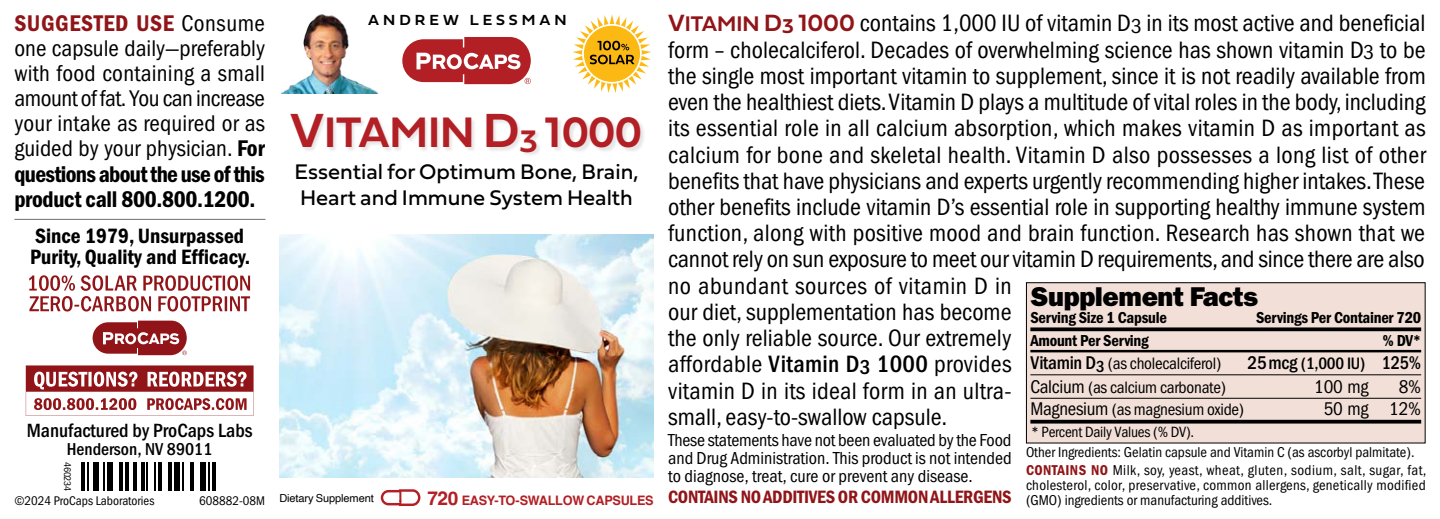
<style>
.page{position:relative;width:1440px;height:519px;background:#fff}
.page>*{position:absolute;margin:0;border:0;box-sizing:border-box;transform-origin:0 0}
.t1{font:700 44.4px "Fieldwork Hum Demi";color:#b21f24}
.t2{font:27.4px "ITC Franklin Gothic Std Hvy";letter-spacing:-.015em;color:#000}
.t3{font:condensed 24.4px/26.2px "ITC Franklin Gothic Std";color:#000}
.t4{font:condensed 23.6px/25.2px "ITC Franklin Gothic Std";color:#000;text-align:justify}
.t5{font:23.6px/25.2px "ITC Franklin Gothic Std Dm Cd";letter-spacing:-.03em;color:#000}
.t6{font:23.6px "ITC Franklin Gothic Std Dm Cd";letter-spacing:.025em;color:#911518}
.t7{font:22px/26px "Fieldwork Hum";color:#000}
.t8{font:21.4px/21px "ITC Franklin Gothic Std Dm Cd";color:#000}
.t9{font:500 condensed 19.8px "ITC Franklin Gothic Std";color:#000}
.t10{font:500 condensed 19px "ITC Franklin Gothic Std";letter-spacing:-.015em;color:#000}
.t11{font:condensed 19px "ITC Franklin Gothic Std";letter-spacing:-.015em;color:#000}
.t12{font:18.4px "ITC Franklin Gothic Std Dm Cd";letter-spacing:-.015em;color:#911518}
.t13{font:condensed 18px/18px "ITC Franklin Gothic Std";color:#000;text-align:justify}
.t14{font:500 condensed 17.8px "ITC Franklin Gothic Std";color:#000}
.t15{font:condensed 17px "ITC Franklin Gothic Std";letter-spacing:-.015em;color:#000}
.t16{font:16.4px "ITC Franklin Gothic Std Dm Cd";letter-spacing:-.015em;color:#000}
.t17{font:condensed 15.4px "ITC Franklin Gothic Std";letter-spacing:-.015em;color:#000}
.t18{font:15.2px "Fieldwork Geo Demibold";letter-spacing:.25em;color:#000}
.t19{font:condensed 14.8px/17.6px "ITC Franklin Gothic Std";color:#000}
.t20{font:condensed 14.8px "ITC Franklin Gothic Std";letter-spacing:.02em;color:#000}
.t21{font:condensed 13px "ITC Franklin Gothic Std";color:#000}
.t22{font:700 13px "Helvetica";letter-spacing:-.02em;color:#b21f24}
.t23{font:11px "Helvetica";letter-spacing:-.01em;color:#000}
.t24{font:condensed 10px "ITC Franklin Gothic Std";letter-spacing:-.015em;color:#000}
.s1{font-family:"ITC Franklin Gothic Std";font-stretch:condensed;color:#000}
.s2{font-family:"ITC Franklin Gothic Std Dm Cd";font-stretch:normal}
.s3{font-family:"Fieldwork Hum Demi";font-weight:700;font-stretch:normal;color:#911518}
.s4{font-family:"Fieldwork Hum Demi";font-weight:700;font-stretch:normal;font-size:22px;color:#911518}
.s5{font-family:"Fieldwork Hum Demi";font-weight:700;font-stretch:normal;font-size:20.8px;color:#911518}
.s6{font-size:20.8px}
.s7{font-weight:500}
.s8{font-family:"ITC Franklin Gothic Std Md Cd SC800";font-stretch:normal;font-size:20.8px}
.s9{font-size:49.8px}
.s10{font-weight:500;font-size:19px}
.s11{font-size:17.2px}
.s12{font-size:19px}
.s13{font-family:"ITC Franklin Gothic Std Dm Cd";font-stretch:normal;color:#911518}
</style>
<div class="page">
<hr style="left:81px;top:462px;width:4px;height:29px;background:#000">
<hr style="left:87px;top:462px;width:2px;height:29px;background:#000">
<div style="left:93px;top:462px;width:6px;height:29px;background:#000"></div>
<hr style="left:103px;top:462px;width:2px;height:29px;background:#000">
<div style="left:107px;top:462px;width:6px;height:29px;background:#000"></div>
<hr style="left:119px;top:462px;width:4px;height:29px;background:#000">
<hr style="left:125px;top:462px;width:4px;height:29px;background:#000">
<hr style="left:133px;top:462px;width:4px;height:29px;background:#000">
<hr style="left:141px;top:462px;width:3px;height:29px;background:#000">
<hr style="left:146px;top:462px;width:2px;height:29px;background:#000">
<hr style="left:154px;top:462px;width:2px;height:29px;background:#000">
<hr style="left:158px;top:462px;width:4px;height:29px;background:#000">
<hr style="left:168px;top:462px;width:4px;height:29px;background:#000">
<div style="left:174px;top:462px;width:6px;height:29px;background:#000"></div>
<hr style="left:182px;top:462px;width:2px;height:29px;background:#000">
<hr style="left:190px;top:462px;width:4px;height:29px;background:#000">
<div style="left:200px;top:462px;width:6px;height:29px;background:#000"></div>
<hr style="left:208px;top:462px;width:2px;height:29px;background:#000">
<hr style="left:212px;top:462px;width:4px;height:29px;background:#000">
<hr style="left:14px;top:219px;width:252px;height:1px;background:#6d6e71">
<svg style="left:29px;top:275px;width:221px;height:36px"></svg>
<svg style="left:26px;top:365px;width:228px;height:50px"></svg>
<svg style="left:93px;top:320px;width:94px;height:35px"></svg>
<img style="left:279px;top:234px;width:375px;height:243px">
<div style="left:291px;top:114px;width:355px;height:42px;background:#000;opacity:.1"></div>
<img style="left:281px;top:14px;width:97px;height:79px">
<svg style="left:573px;top:14px;width:78px;height:79px"></svg>
<svg style="left:402px;top:37px;width:129px;height:47px"></svg>
<div style="left:1026px;top:282px;width:399px;height:161px;background:#f2e0d8"></div>
<svg style="left:1030px;top:327px;width:391px;height:4px;background:#1b1918"></svg>
<hr style="left:1030px;top:349px;width:391px;height:3px;background:#000">
<hr style="left:1030px;top:374px;width:391px;height:1px;background:#000">
<hr style="left:1030px;top:397px;width:391px;height:1px;background:#000">
<svg style="left:1030px;top:419px;width:391px;height:4px;background:#2f2c2a"></svg>
<div style="left:1026px;top:282px;width:400px;height:161px;border:1px solid #000"></div>
<svg style="left:381px;top:489px;width:39px;height:16px"></svg>
<p class="t6" style="left:14px;top:9px;width:252px">SUGGESTED USE <span class="s1">Consume</span></p>
<p class="t4" style="left:14px;top:35px;width:252px">one capsule daily—preferably with food containing a small amount of fat. You can increase your intake as required or as guided by your physician. <span class="s2">For</span></p>
<p class="t5" style="left:14px;top:161px;width:252px">questions about the use of this product call 800.800.1200.</p>
<p class="t8" style="left:30px;top:225px;width:221px">Since 1979, Unsurpassed<br>Purity, Quality and Efficacy.</p>
<p class="t9" style="left:27px;top:419px;width:227px">Manufactured by ProCaps Labs</p>
<p class="t14" style="left:67px;top:438px;width:147px">Henderson, NV 89011</p>
<p class="t24" style="left:73px;top:461px;width:31px;rotate:90deg">460234</p>
<p class="t21" style="left:14px;top:492px;width:142px">©2024 ProCaps Laboratories</p>
<p class="t21" style="left:199px;top:492px;width:67px">608882-08M</p>
<p class="t18" style="left:368px;top:8px;width:200px">ANDREW LESSMAN</p>
<p class="t3" style="left:668px;top:10px;width:759px"><span class="s3">V</span><span class="s4">ITAMIN</span> <span class="s3">D</span><span class="s5">3</span> <span class="s3">1000</span> contains 1,000 IU of vitamin D<span class="s6">3</span> in its most active and beneficial form – cholecalciferol. Decades of overwhelming science has shown vitamin D<span class="s6">3</span> to be the single most important vitamin to supplement, since it is not readily available from even the healthiest diets. Vitamin D plays a multitude of vital roles in the body, including its essential role in all calcium absorption, which makes vitamin D as important as calcium for bone and skeletal health. Vitamin D also possesses a long list of other benefits that have physicians and experts urgently recommending higher intakes. These other benefits include vitamin D’s essential role in supporting healthy immune system function, along with positive mood and brain function. Research has shown that we cannot rely on sun exposure to meet our vitamin D requirements, and since there are also no abundant sources of vitamin D in<br>our diet, supplementation has become<br>the only reliable source. Our extremely<br>affordable <span class="s7">Vitamin D</span><span class="s8">3</span> <span class="s7">1000</span> provides<br>vitamin D in its ideal form in an ultra-<br>small, easy-to-swallow capsule.</p>
<p class="t13" style="left:668px;top:431px;width:345px">These statements have not been evaluated by the Food and Drug Administration. This product is not intended to diagnose, treat, cure or prevent any disease.</p>
<p class="t12" style="left:668px;top:486px;width:345px">CONTAINS NO ADDITIVES OR COMMON ALLERGENS</p>
<h1 class="t1" style="left:290px;top:97px;width:354px"><span class="s9">V</span>ITAMIN <span class="s9">D</span><sub>3</sub> 1000</h1>
<p class="t7" style="left:295px;top:158px;width:346px">Essential for Optimum Bone, Brain,<br>Heart and Immune System Health</p>
<p class="t2" style="left:1030px;top:280px;width:229px">Supplement Facts</p>
<p class="t16" style="left:1030px;top:308px;width:138px">Serving Size 1 Capsule</p>
<p class="t16" style="left:1256px;top:308px;width:167px">Servings Per Container 720</p>
<p class="t16" style="left:1030px;top:331px;width:120px">Amount Per Serving</p>
<p class="t16" style="left:1383px;top:331px;width:40px">% DV*</p>
<p class="t15" style="left:1030px;top:354px;width:192px"><span class="s10">Vitamin D</span><sub>3</sub> (as cholecalciferol)</p>
<p class="t10" style="left:1248px;top:352px;width:175px">25mcg <span class="s11">(1,000 IU)</span> 125%</p>
<p class="t15" style="left:1030px;top:377px;width:197px"><span class="s12">Calcium</span> (as calcium carbonate)</p>
<p class="t11" style="left:1314px;top:375px;width:56px">100 mg</p>
<p class="t11" style="left:1399px;top:375px;width:24px">8%</p>
<p class="t15" style="left:1030px;top:399px;width:215px"><span class="s12">Magnesium</span> (as magnesium oxide)</p>
<p class="t11" style="left:1324px;top:397px;width:99px">50 mg 12%</p>
<p class="t17" style="left:1031px;top:423px;width:165px">* Percent Daily Values (% DV).</p>
<p class="t19" style="left:1026px;top:443px;width:402px">Other Ingredients: Gelatin capsule and Vitamin C (as ascorbyl palmitate).<br><span class="s13">CONTAINS NO</span> Milk, soy, yeast, wheat, gluten, sodium, salt, sugar, fat,</p>
<p class="t20" style="left:1026px;top:476px;width:401px">cholesterol, color, preservative, common allergens, genetically modified</p>
<p class="t23" style="left:279px;top:489px;width:96px">Dietary Supplement</p>
<p class="t22" style="left:427px;top:492px;width:228px"><span class="s12">720</span> EASY-TO-SWALLOW CAPSULES</p>
<p class="t19" style="left:1026px;top:490px;width:248px">(GMO) ingredients or manufacturing additives.</p>
</div>
